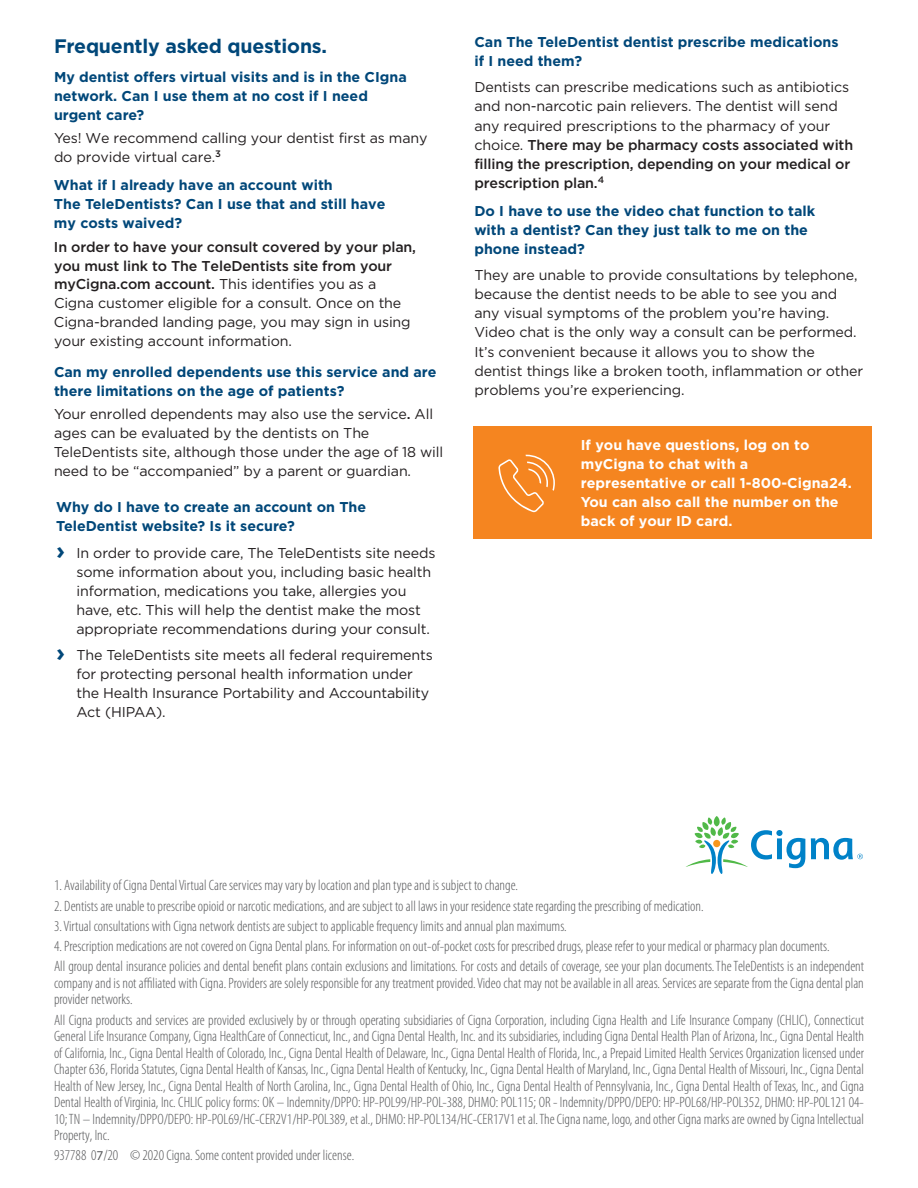
<style>
.page{position:relative;width:918px;height:1188px;background:#fff}
.page>*{position:absolute;margin:0;border:0;box-sizing:border-box;transform-origin:0 0}
.Body_copy__book_9_5{font:700 19.5px "Gotham";letter-spacing:-.01em;color:#004779}
.Legal_copy_Cat{font:300 condensed 15px/16.5px "Myriad Pro";color:#57585a;text-align:justify}
.Body_copy__book_9_5-2{font:14.25px/19px "Gotham";letter-spacing:-.01em;color:#231f20}
.Body_copy__book_9_5-3{font:700 14.25px/19px "Gotham";color:#004779}
.Bullet_copy_book_9_5{font:14.25px/19px "Gotham";letter-spacing:-.01em;color:#231f20}
.Body_copy__book_9_5-4{font:700 14.25px/19px "Gotham";color:#fff}
.s1{font-weight:500}
.s2{font-weight:700;font-size:24px;color:#004779}
.s3{font-weight:400;font-stretch:normal;font-size:13.5px}
</style>
<div class="page">
<div style="left:473px;top:426px;width:398px;height:113px;background:#f58520"></div>
<svg style="left:498px;top:455px;width:57px;height:57px"></svg>
<svg style="left:686px;top:816px;width:177px;height:58px"></svg>
<p class="Body_copy__book_9_5" style="left:54px;top:35px;width:275px">Frequently asked questions.</p>
<p class="Body_copy__book_9_5-3" style="left:54px;top:67px;width:354px">My dentist offers virtual visits and is in the CIgna network. Can I use them at no cost if I need urgent care?</p>
<p class="Body_copy__book_9_5-2" style="left:54px;top:128px;width:375px">Yes! We recommend calling your dentist first as many do provide virtual care.<sup>3</sup></p>
<p class="Body_copy__book_9_5-3" style="left:54px;top:175px;width:333px">What if I already have an account with<br>The TeleDentists? Can I use that and still have my costs waived?</p>
<p class="Body_copy__book_9_5-2" style="left:54px;top:237px;width:364px"><span class="s1">In order to have your consult covered by your plan, you must link to The TeleDentists site from your myCigna.com account.</span> This identifies you as a Cigna customer eligible for a consult. Once on the Cigna-branded landing page, you may sign in using your existing account information.</p>
<p class="Body_copy__book_9_5-3" style="left:54px;top:362px;width:384px">Can my enrolled dependents use this service and are there limitations on the age of patients?</p>
<p class="Body_copy__book_9_5-2" style="left:54px;top:404px;width:391px">Your enrolled dependents may also use the service<span class="s1">.</span> All ages can be evaluated by the dentists on The TeleDentists site, although those under the age of 18 will need to be “accompanied” by a parent or guardian.</p>
<p class="Body_copy__book_9_5-3" style="left:56px;top:497px;width:311px">Why do I have to create an account on The<br>TeleDentist website? Is it secure?</p>
<p class="Bullet_copy_book_9_5" style="left:77px;top:543px;width:361px;text-indent:-20px"><span class="s2">›</span> In order to provide care, The TeleDentists site needs some information about you, including basic health information, medications you take, allergies you have, etc. This will help the dentist make the most appropriate recommendations during your consult.</p>
<p class="Bullet_copy_book_9_5" style="left:77px;top:645px;width:358px;text-indent:-20px"><span class="s2">›</span> The TeleDentists site meets all federal requirements for protecting personal health information under the Health Insurance Portability and Accountability Act (HIPAA).</p>
<p class="Body_copy__book_9_5-3" style="left:474px;top:32px;width:366px">Can The TeleDentist dentist prescribe medications if I need them?</p>
<p class="Body_copy__book_9_5-2" style="left:474px;top:78px;width:380px">Dentists can prescribe medications such as antibiotics and non-narcotic pain relievers. The dentist will send any required prescriptions to the pharmacy of your choice. <span class="s1">There may be pharmacy costs associated with filling the prescription, depending on your medical or prescription plan.</span><sup>4</sup></p>
<p class="Body_copy__book_9_5-3" style="left:474px;top:201px;width:342px">Do I have to use the video chat function to talk with a dentist? Can they just talk to me on the phone instead?</p>
<p class="Body_copy__book_9_5-2" style="left:474px;top:265px;width:390px">They are unable to provide consultations by telephone, because the dentist needs to be able to see you and any visual symptoms of the problem you’re having.<br>Video chat is the only way a consult can be performed.<br>It’s convenient because it allows you to show the dentist things like a broken tooth, inflammation or other problems you’re experiencing.</p>
<p class="Body_copy__book_9_5-4" style="left:581px;top:435px;width:272px">If you have questions, log on to myCigna to chat with a representative or call 1-800-Cigna24.<br>You can also call the number on the back of your ID card.</p>
<p class="Legal_copy_Cat" style="left:54px;top:877px;width:466px">1. Availability of Cigna Dental Virtual Care services may vary by location and plan type and is subject to change.</p>
<p class="Legal_copy_Cat" style="left:54px;top:898px;width:651px">2. Dentists are unable to prescribe opioid or narcotic medications, and are subject to all laws in your residence state regarding the prescribing of medication.</p>
<p class="Legal_copy_Cat" style="left:54px;top:918px;width:514px">3. Virtual consultations with Cigna network dentists are subject to applicable frequency limits and annual plan maximums.</p>
<p class="Legal_copy_Cat" style="left:54px;top:938px;width:777px">4. Prescription medications are not covered on Cigna Dental plans. For information on out-of-pocket costs for prescribed drugs, please refer to your medical or pharmacy plan documents.</p>
<p class="Legal_copy_Cat" style="left:54px;top:959px;width:811px">All group dental insurance policies and dental benefit plans contain exclusions and limitations. For costs and details of coverage, see your plan documents. The TeleDentists is an independent company and is not affiliated with Cigna. Providers are solely responsible for any treatment provided. Video chat may not be available in all areas. Services are separate from the Cigna dental plan provider networks.</p>
<p class="Legal_copy_Cat" style="left:54px;top:1012px;width:812px">All Cigna products and services are provided exclusively by or through operating subsidiaries of Cigna Corporation, including Cigna Health and Life Insurance Company (CHLIC), Connecticut General Life Insurance Company, Cigna HealthCare of Connecticut, Inc., and Cigna Dental Health, Inc. and its subsidiaries, including Cigna Dental Health Plan of Arizona, Inc., Cigna Dental Health of California, Inc., Cigna Dental Health of Colorado, Inc., Cigna Dental Health of Delaware, Inc., Cigna Dental Health of Florida, Inc., a Prepaid Limited Health Services Organization licensed under Chapter 636, Florida Statutes, Cigna Dental Health of Kansas, Inc., Cigna Dental Health of Kentucky, Inc., Cigna Dental Health of Maryland, Inc., Cigna Dental Health of Missouri, Inc., Cigna Dental Health of New Jersey, Inc., Cigna Dental Health of North Carolina, Inc., Cigna Dental Health of Ohio, Inc., Cigna Dental Health of Pennsylvania, Inc., Cigna Dental Health of Texas, Inc., and Cigna Dental Health of Virginia, Inc. CHLIC policy forms: OK – Indemnity/DPPO: HP-POL99/HP-POL-388, DHMO: POL115; OR - Indemnity/DPPO/DEPO: HP-POL68/HP-POL352, DHMO: HP-POL121 04- 10; TN – Indemnity/DPPO/DEPO: HP-POL69/HC-CER2V1/HP-POL389, et al., DHMO: HP-POL134/HC-CER17V1 et al. The Cigna name, logo, and other Cigna marks are owned by Cigna Intellectual Property, Inc.</p>
<p class="Legal_copy_Cat" style="left:54px;top:1148px;width:302px">937788 0<span class="s3">7</span>/20 © 2020 Cigna. Some content provided under license.</p>
</div>
